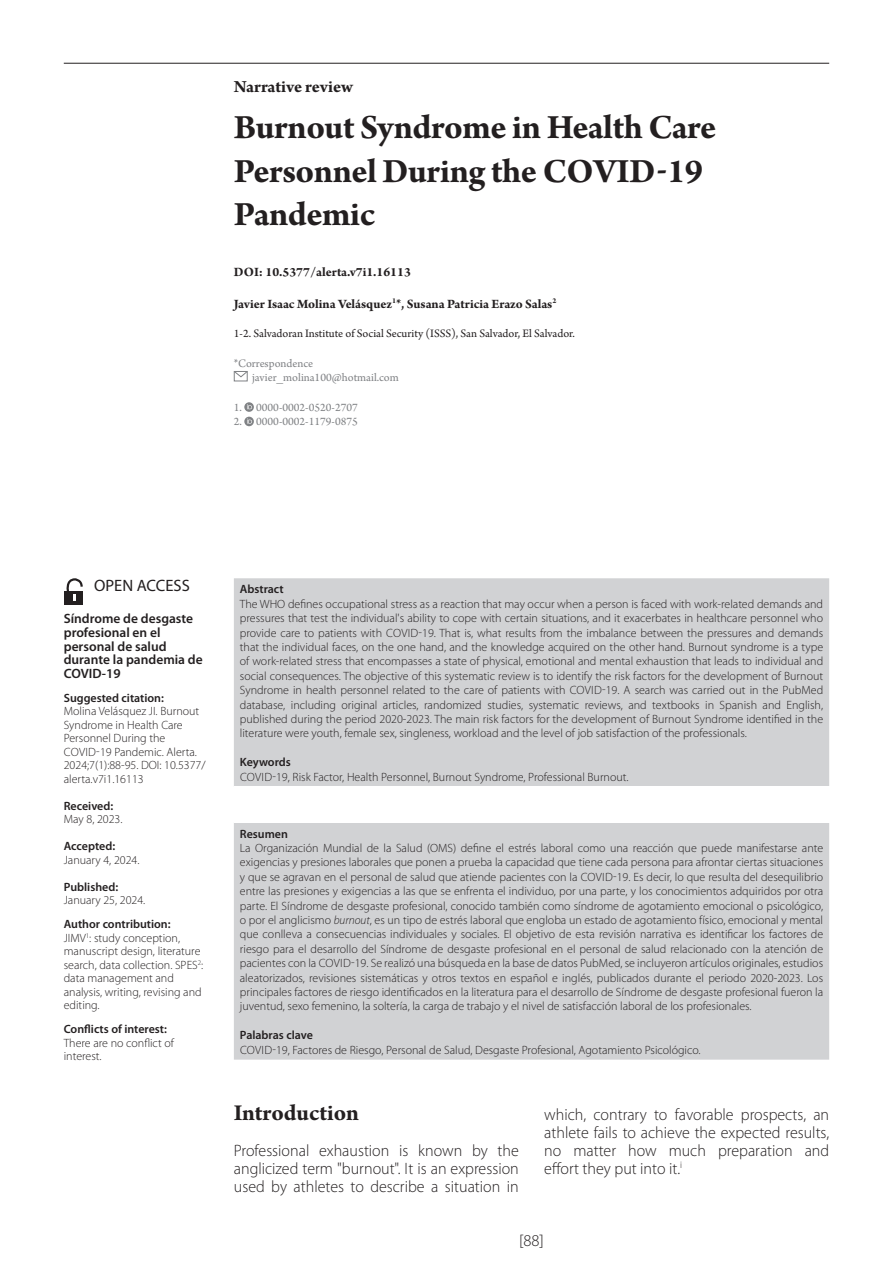
<style>
.page{position:relative;width:893px;height:1276px;background:#fff}
.page>*{position:absolute;margin:0;border:0;box-sizing:border-box;transform-origin:0 0}
.Titulo_de_Articulo{font:700 36px/43.2px "Arno Pro";letter-spacing:-.015em;color:#231f20}
.TITULO{font:700 24px "Arno Pro";color:#231f20}
.Nombre_de_Seccion{font:700 18px "Arno Pro";letter-spacing:-.005em;color:#231f20}
.Primer_parrafo{font:300 16.5px/18px "Myriad Pro";color:#231f20;text-align:justify}
.ACCESO_ABIERTO{font:16.5px "Myriad Pro";color:#231f20}
.Titulo_ingles{font:600 13.5px/13.5px "Myriad Pro";color:#231f20}
.Autor_Autores{font:700 13.5px "Arno Pro";letter-spacing:-.005em;color:#231f20}
.DOI{font:700 13.5px "Arno Pro";color:#231f20}
.Cuerpo{font:300 12px/14.4px "Myriad Pro";color:#231f20;text-align:justify}
.Cuerpo_Ingles{font:300 12px/14.4px "Myriad Pro";color:#231f20;text-align:justify}
.Cuerpo_texto{font:300 12px/13.5px "Myriad Pro";color:#231f20}
.Afiliacion{font:12px "Arno Pro";color:#231f20}
.Titulos{font:600 12px "Myriad Pro";color:#231f20}
.Correspondencia{font:12px/14.4px "Arno Pro";color:#808285}
.ORCID{font:12px "Arno Pro";color:#808285}
.Subtitulo{font:600 12px "Myriad Pro";color:#231f20}
.Cuerpo_texto-2{font:600 12px "Myriad Pro";color:#231f20}
.s1{font-style:italic}
</style>
<div class="page">
<hr style="left:64px;top:63px;width:765px;height:1px;background:#231f20">
<div style="left:234px;top:371px;width:14px;height:10px;border:1px solid #808285"></div>
<svg style="left:233px;top:371px;width:15px;height:7px"></svg>
<svg style="left:244px;top:402px;width:10px;height:24px"></svg>
<div style="left:64px;top:591px;width:19px;height:13px;background:#231f20"></div>
<svg style="left:66px;top:579px;width:17px;height:21px"></svg>
<div style="left:234px;top:578px;width:595px;height:481px;background:#d1d2d4"></div>
<div style="left:234px;top:786px;width:595px;height:36px;background:#fff"></div>
<p class="Nombre_de_Seccion" style="left:234px;top:77px;width:121px">Narrative review</p>
<p class="Titulo_de_Articulo" style="left:234px;top:108px;width:484px">Burnout Syndrome in Health Care<br>Personnel During the COVID-19<br>Pandemic</p>
<p class="DOI" style="left:234px;top:264px;width:179px">DOI: 10.5377/alerta.v7i1.16113</p>
<p class="Autor_Autores" style="left:234px;top:296px;width:324px">Javier Isaac Molina Velásquez<sup>1</sup>*, Susana Patricia Erazo Salas<sup>2</sup></p>
<p class="Afiliacion" style="left:234px;top:327px;width:343px">1-2. Salvadoran Institute of Social Security (ISSS), San Salvador, El Salvador.</p>
<p class="Correspondencia" style="left:252px;top:357px;width:148px;text-indent:-18px">*Correspondence javier_molina100@hotmail.com</p>
<p class="ORCID" style="left:234px;top:400px;width:125px">1. 0000-0002-0520-2707</p>
<p class="ORCID" style="left:234px;top:415px;width:125px">2. 0000-0002-1179-0875</p>
<p class="ACCESO_ABIERTO" style="left:94px;top:575px;width:97px">OPEN ACCESS</p>
<p class="Subtitulo" style="left:240px;top:581px;width:45px">Abstract</p>
<p class="Cuerpo_Ingles" style="left:240px;top:596px;width:585px">The WHO defines occupational stress as a reaction that may occur when a person is faced with work-related demands and pressures that test the individual's ability to cope with certain situations, and it exacerbates in healthcare personnel who provide care to patients with COVID-19. That is, what results from the imbalance between the pressures and demands that the individual faces, on the one hand, and the knowledge acquired on the other hand. Burnout syndrome is a type of work-related stress that encompasses a state of physical, emotional and mental exhaustion that leads to individual and social consequences. The objective of this systematic review is to identify the risk factors for the development of Burnout Syndrome in health personnel related to the care of patients with COVID-19. A search was carried out in the PubMed database, including original articles, randomized studies, systematic reviews, and textbooks in Spanish and English, published during the period 2020-2023. The main risk factors for the development of Burnout Syndrome identified in the literature were youth, female sex, singleness, workload and the level of job satisfaction of the professionals.</p>
<p class="Subtitulo" style="left:240px;top:754px;width:52px">Keywords</p>
<p class="Cuerpo_Ingles" style="left:240px;top:769px;width:390px">COVID-19, Risk Factor, Health Personnel, Burnout Syndrome, Professional Burnout.</p>
<p class="Titulo_ingles" style="left:64px;top:612px;width:140px">Síndrome de desgaste profesional en el personal de salud durante la pandemia de<br>COVID-19</p>
<p class="Titulos" style="left:64px;top:690px;width:102px">Suggested citation:</p>
<p class="Cuerpo_texto" style="left:64px;top:704px;width:143px">Molina Velásquez JI. Burnout<br>Syndrome in Health Care<br>Personnel During the<br>COVID-19 Pandemic. Alerta.<br>2024;7(1):88-95. DOI: 10.5377/ alerta.v7i1.16113</p>
<p class="Titulos" style="left:64px;top:798px;width:51px">Received:</p>
<p class="Cuerpo_texto" style="left:64px;top:812px;width:60px">May 8, 2023.</p>
<p class="Titulos" style="left:64px;top:838px;width:53px">Accepted:</p>
<p class="Cuerpo_texto" style="left:64px;top:852px;width:77px">January 4, 2024.</p>
<p class="Titulos" style="left:64px;top:879px;width:56px">Published:</p>
<p class="Cuerpo_texto" style="left:64px;top:893px;width:83px">January 25, 2024.</p>
<p class="Titulos" style="left:64px;top:916px;width:108px">Author contribution:</p>
<p class="Cuerpo_texto" style="left:64px;top:930px;width:141px">JIMV<sup>1</sup>: study conception, manuscript design, literature search, data collection. SPES<sup>2</sup>: data management and analysis, writing, revising and editing.</p>
<p class="Cuerpo_texto-2" style="left:64px;top:1021px;width:105px">Conflicts of interest:</p>
<p class="Cuerpo_texto" style="left:64px;top:1035px;width:112px">There are no conflict of interest.</p>
<p class="Subtitulo" style="left:240px;top:826px;width:50px">Resumen</p>
<p class="Cuerpo" style="left:240px;top:840px;width:585px">La Organización Mundial de la Salud (OMS) define el estrés laboral como una reacción que puede manifestarse ante exigencias y presiones laborales que ponen a prueba la capacidad que tiene cada persona para afrontar ciertas situaciones y que se agravan en el personal de salud que atiende pacientes con la COVID-19. Es decir, lo que resulta del desequilibrio entre las presiones y exigencias a las que se enfrenta el individuo, por una parte, y los conocimientos adquiridos por otra parte. El Síndrome de desgaste profesional, conocido también como síndrome de agotamiento emocional o psicológico, o por el anglicismo <span class="s1">burnout</span>, es un tipo de estrés laboral que engloba un estado de agotamiento físico, emocional y mental que conlleva a consecuencias individuales y sociales. El objetivo de esta revisión narrativa es identificar los factores de riesgo para el desarrollo del Síndrome de desgaste profesional en el personal de salud relacionado con la atención de pacientes con la COVID-19. Se realizó una búsqueda en la base de datos PubMed, se incluyeron artículos originales, estudios aleatorizados, revisiones sistemáticas y otros textos en español e inglés, publicados durante el periodo 2020-2023. Los principales factores de riesgo identificados en la literatura para el desarrollo de Síndrome de desgaste profesional fueron la juventud, sexo femenino, la soltería, la carga de trabajo y el nivel de satisfacción laboral de los profesionales.</p>
<p class="Subtitulo" style="left:240px;top:1027px;width:75px">Palabras clave</p>
<p class="Cuerpo" style="left:240px;top:1042px;width:462px">COVID-19, Factores de Riesgo, Personal de Salud, Desgaste Profesional, Agotamiento Psicológico.</p>
<p class="TITULO" style="left:234px;top:1098px;width:127px">Introduction</p>
<p class="Primer_parrafo" style="left:234px;top:1141px;width:286px">Professional exhaustion is known by the anglicized term "burnout". It is an expression used by athletes to describe a situation in</p>
<p class="Primer_parrafo" style="left:544px;top:1105px;width:286px">which, contrary to favorable prospects, an athlete fails to achieve the expected results, no matter how much preparation and effort they put into it.<sup>i</sup></p>
<h3 class="Primer_parrafo" style="left:519px;top:1231px;width:26px">[88]</h3>
</div>
